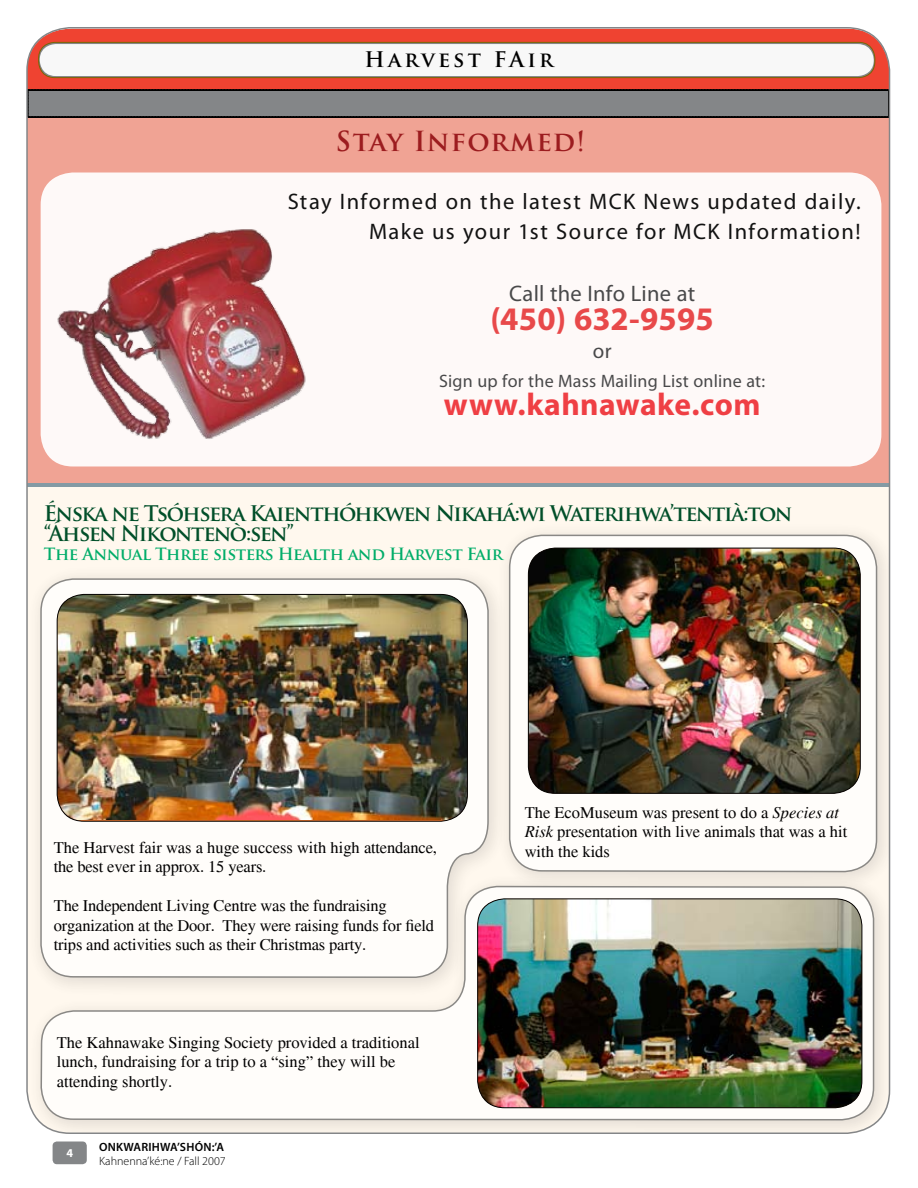
<style>
.page{position:relative;width:918px;height:1188px;background:#fff}
.page>*{position:absolute;margin:0;border:0;box-sizing:border-box;transform-origin:0 0}
.t1{font:700 33px "Myriad Pro";letter-spacing:.005em;color:#e8494a}
.t2{font:700 31.5px "Myriad Pro";letter-spacing:.015em;color:#ef3f44}
.t3{font:700 27px "Trajan Pro";letter-spacing:.04em;color:#9c1c1f}
.t4{font:22.5px/30px "Myriad Pro";letter-spacing:.065em;color:#121212;text-align:right}
.t5{font:22.5px "Myriad Pro";letter-spacing:.01em;color:#49494a}
.t6{font:700 21px/19.5px "Trajan Pro";letter-spacing:-.06em;color:#004f29}
.t7{font:700 21px "Trajan Pro";letter-spacing:.15em;color:#000}
.t8{font:21px "Myriad Pro";color:#49494a}
.t9{font:18px "Myriad Pro";letter-spacing:.01em;color:#49494a}
.t10{font:16.5px/19.5px "Times";color:#000}
.t11{font:700 16.5px "Trajan Pro";letter-spacing:-.03em;color:#00ad69}
.t12{font:300 12px "Myriad Pro";color:#000}
.t13{font:600 12px "Myriad Pro";letter-spacing:.02em;color:#000}
.s1{font-style:italic}
</style>
<div class="page">
<div style="left:53px;top:1142px;width:34px;height:22px;background:#848688;border-radius:4px"></div>
<img style="left:26px;top:27px;width:865px;height:1107px">
<p class="t7" style="left:365px;top:46px;width:190px">Harvest FAir</p>
<h3 class="t3" style="left:336px;top:124px;width:251px">Stay Informed!</h3>
<h3 class="t4" style="left:288px;top:186px;width:574px">Stay Informed on the latest MCK News updated daily.<br>Make us your 1st Source for MCK Information!</h3>
<h3 class="t5" style="left:509px;top:280px;width:187px">Call the Info Line at</h3>
<h1 class="t1" style="left:491px;top:297px;width:225px">(450) 632-9595</h1>
<p class="t8" style="left:593px;top:338px;width:20px">or</p>
<p class="t9" style="left:439px;top:369px;width:328px">Sign up for the Mass Mailing List online at:</p>
<h2 class="t2" style="left:444px;top:384px;width:318px">www.kahnawake.com</h2>
<p class="t6" style="left:44px;top:504px;width:750px">Énska ne Tsóhsera Kaienthóhkwen Nikahá:wi Waterihwa’tentià:ton “Áhsen Nikontenò:sen”</p>
<p class="t11" style="left:44px;top:544px;width:461px">The Annual Three sisters Health and Harvest Fair</p>
<p class="t10" style="left:54px;top:838px;width:385px">The Harvest fair was a huge success with high attendance, the best ever in approx. 15 years.</p>
<p class="t10" style="left:54px;top:896px;width:382px">The Independent Living Centre was the fundraising organization at the Door. They were raising funds for field trips and activities such as their Christmas party.</p>
<p class="t10" style="left:57px;top:1033px;width:364px">The Kahnawake Singing Society provided a traditional lunch, fundraising for a trip to a “sing” they will be attending shortly.</p>
<p class="t13" style="left:99px;top:1139px;width:126px">ONKWARIHWA’SHÓN:’A</p>
<p class="t12" style="left:99px;top:1154px;width:128px">Kahnenna’ké:ne / Fall 2007</p>
<p class="t10" style="left:525px;top:802px;width:324px">The EcoMuseum was present to do a <span class="s1">Species at<br>Risk</span> presentation with live animals that was a hit with the kids</p>
</div>
